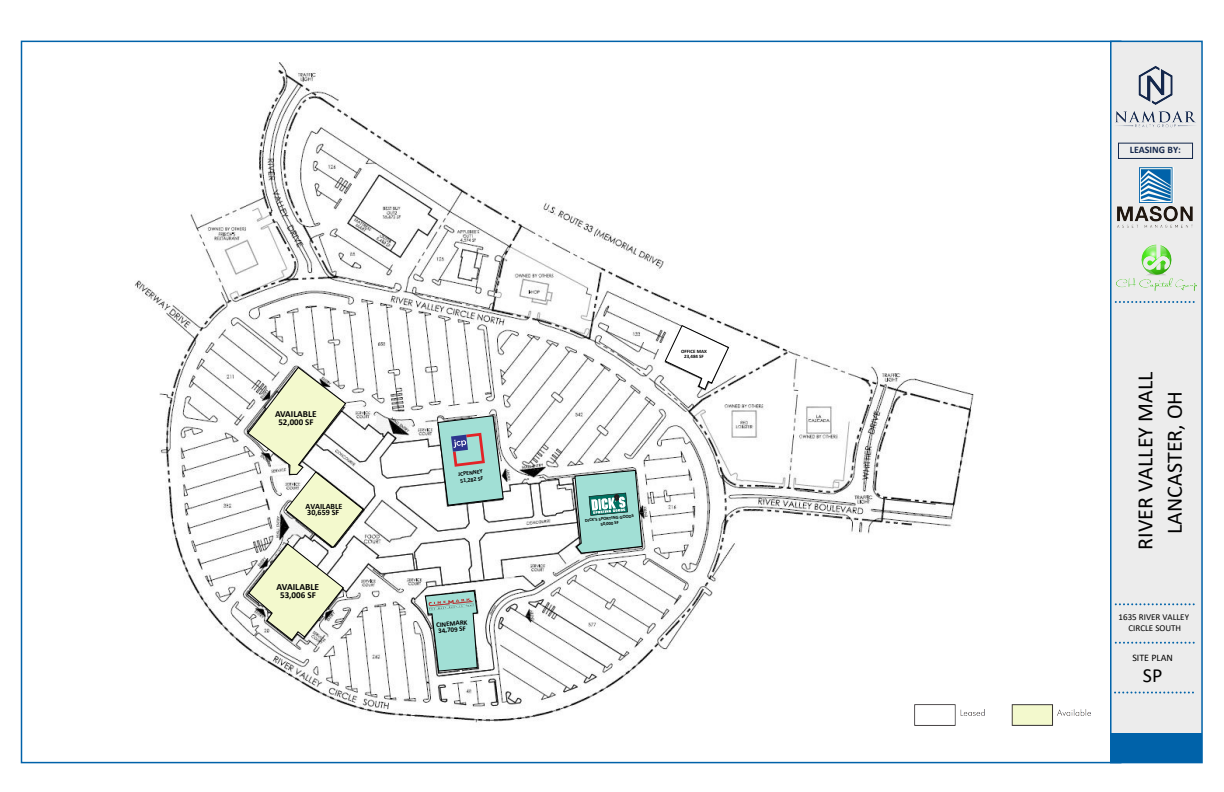
<style>
.page{position:relative;width:1224px;height:792px;background:#fff}
.page>*{position:absolute;margin:0;border:0;box-sizing:border-box;transform-origin:0 0}
.t1{font:22px/29.4px "Calibri";color:#000;text-align:center}
.t2{font:20px "Calibri";color:#000}
.t3{font:700 10px "Calibri";color:#14274c}
.t4{font:10px "Calibri";color:#000}
.t5{font:700 9.5px "Calibri";color:#000}
.t6{font:700 9.3px "Calibri";color:#000}
.t7{font:700 9.1px "Calibri";color:#000}
.t8{font:9px/10.8px "Calibri";color:#000;text-align:center}
.t9{font:700 8.9px "Calibri";color:#000}
.t10{font:700 8.1px/6.2px "Calibri";color:#000}
.t11{font:700 6.9px "Calibri";color:#000}
.t12{font:700 5.9px/7.1px "Calibri";color:#000}
.t13{font:700 5px/5px "Calibri";color:#000;text-align:center}
.t14{font:700 4.6px/5.2px "Calibri";color:#000;text-align:center}
</style>
<div class="page">
<img style="left:134px;top:62px;width:840px;height:661px">
<svg style="left:247px;top:366px;width:117px;height:275px"></svg>
<svg style="left:424px;top:590px;width:54px;height:82px;background:#a2c9c2"></svg>
<svg style="left:437px;top:415px;width:67px;height:91px;background:#a3c5c2"></svg>
<svg style="left:574px;top:469px;width:69px;height:85px;background:#97c6be"></svg>
<div style="left:905px;top:56px;width:184px;height:93px;background:#fff"></div>
<img style="left:901px;top:691px;width:190px;height:35px">
<div style="left:1110px;top:41px;width:93px;height:722px;background:#ececec;border:2px solid #0062a9"></div>
<div style="left:1111px;top:733px;width:91px;height:30px;background:#0062a9"></div>
<svg style="left:1115px;top:692px;width:79px;height:2px"></svg>
<svg style="left:1116px;top:642px;width:79px;height:2px"></svg>
<svg style="left:1116px;top:603px;width:79px;height:2px"></svg>
<svg style="left:1116px;top:301px;width:79px;height:2px"></svg>
<img style="left:1110px;top:63px;width:92px;height:67px">
<div style="left:1118px;top:143px;width:75px;height:16px;border:1px solid #14274c"></div>
<img style="left:1140px;top:167px;width:33px;height:35px">
<img style="left:1117px;top:206px;width:76px;height:22px">
<img style="left:1112px;top:239px;width:85px;height:57px">
<div style="left:842px;top:544px;width:91px;height:71px;background:#fff"></div>
<div style="left:702px;top:629px;width:91px;height:71px;background:#fff"></div>
<svg style="left:664px;top:324px;width:66px;height:67px"></svg>
<h3 class="t6" style="left:275px;top:407px;width:43px">AVAILABLE</h3>
<h3 class="t9" style="left:278px;top:415px;width:37px">52,000 SF</h3>
<h3 class="t10" style="left:305px;top:503px;width:39px">AVAILABLE<br>30,659 SF</h3>
<h3 class="t5" style="left:277px;top:580px;width:44px">AVAILABLE</h3>
<h3 class="t7" style="left:280px;top:588px;width:37px">53,006 SF</h3>
<p class="t12" style="left:458px;top:470px;width:26px;rotate:-7deg">JCPENNEY<br>51,282 SF</p>
<h3 class="t11" style="left:436px;top:620px;width:33px;rotate:-5deg">CINEMARK</h3>
<h3 class="t11" style="left:438px;top:626px;width:29px;rotate:-6deg">34,709 SF</h3>
<p class="t13" style="left:681px;top:349px;width:27px">OFFICE MAX<br>23,484 SF</p>
<p class="t14" style="left:585px;top:518px;width:50px;rotate:-5deg">DICK’S SPORTING GOODS<br>50,000 SF</p>
<h3 class="t3" style="left:1130px;top:142px;width:53px">LEASING BY:</h3>
<h1 class="t1" style="left:1130px;top:550px;width:179px;rotate:-90deg">RIVER VALLEY MALL<br>LANCASTER, OH</h1>
<h3 class="t8" style="left:1119px;top:612px;width:72px">1635 RIVER VALLEY<br>CIRCLE SOUTH</h3>
<h3 class="t4" style="left:1132px;top:651px;width:42px">SITE PLAN</h3>
<h2 class="t2" style="left:1143px;top:662px;width:21px">SP</h2>
</div>
